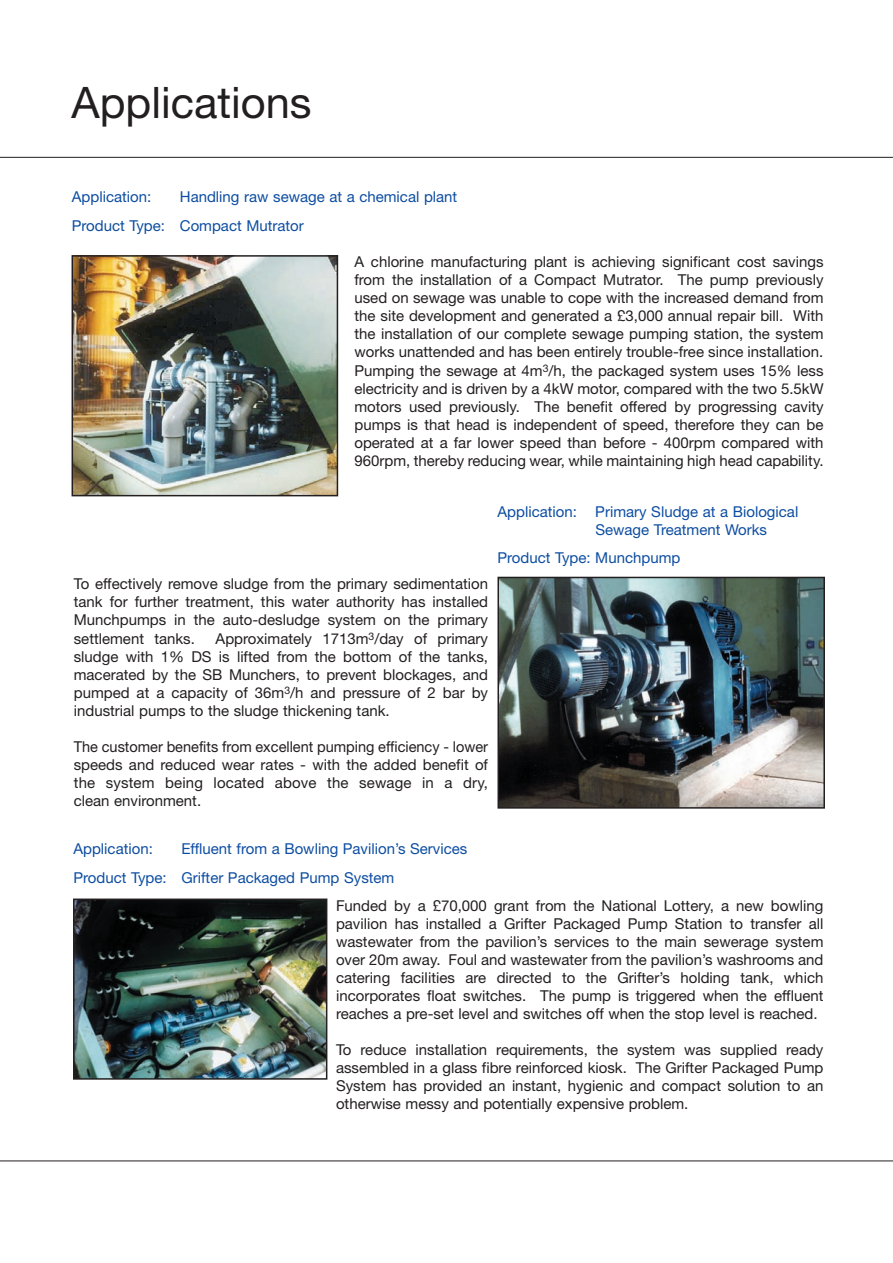
<style>
.page{position:relative;width:893px;height:1263px;background:#fff}
.page>*{position:absolute;margin:0;border:0;box-sizing:border-box;transform-origin:0 0}
.t1{font:43.5px "Helvetica Neue";color:#231f20}
.t2{font:15px/18px "Helvetica Neue";color:#231f20;text-align:justify}
.t3{font:15px/28.7px "Helvetica Neue";color:#0d4da1}
</style>
<div class="page">
<img style="left:75px;top:258px;width:260px;height:235px">
<div style="left:72px;top:255px;width:266px;height:241px;border:2px solid #231f20"></div>
<img style="left:500px;top:580px;width:322px;height:226px">
<div style="left:497px;top:577px;width:328px;height:232px;border:2px solid #231f20"></div>
<img style="left:76px;top:901px;width:248px;height:176px">
<div style="left:73px;top:898px;width:254px;height:182px;border:2px solid #231f20"></div>
<hr style="left:0;top:1160px;width:893px;height:1px;background:#231f20">
<hr style="left:0;top:157px;width:893px;height:1px;background:#231f20">
<h1 class="t1" style="left:72px;top:87px;width:242px">Applications</h1>
<p class="t3" style="left:72px;top:184px;width:81px">Application:</p>
<p class="t3" style="left:72px;top:184px;width:387px;text-indent:108px">Handling raw sewage at a chemical plant<br>Product Type: Compact Mutrator</p>
<p class="t2" style="left:354px;top:254px;width:471px">A chlorine manufacturing plant is achieving significant cost savings from the installation of a Compact Mutrator. The pump previously used on sewage was unable to cope with the increased demand from the site development and generated a £3,000 annual repair bill. With the installation of our complete sewage pumping station, the system works unattended and has been entirely trouble-free since installation.<br>Pumping the sewage at 4m<sup>3</sup>/h, the packaged system uses 15% less electricity and is driven by a 4kW motor, compared with the two 5.5kW motors used previously. The benefit offered by progressing cavity pumps is that head is independent of speed, therefore they can be operated at a far lower speed than before - 400rpm compared with 960rpm, thereby reducing wear, while maintaining high head capability.</p>
<p class="t3" style="left:595px;top:504px;width:205px;line-height:18px;text-indent:-98px">Application: Primary Sludge at a Biological<br>Sewage Treatment Works</p>
<p class="t3" style="left:497px;top:545px;width:184px">Product Type: Munchpump</p>
<p class="t2" style="left:74px;top:576px;width:416px">To effectively remove sludge from the primary sedimentation tank for further treatment, this water authority has installed Munchpumps in the auto-desludge system on the primary settlement tanks.</p>
<p class="t2" style="left:74px;top:631px;width:416px;text-indent:142px">Approximately 1713m<sup>3</sup>/day of primary sludge with 1% DS is lifted from the bottom of the tanks, macerated by the SB Munchers, to prevent blockages, and pumped at a capacity of 36m<sup>3</sup>/h and pressure of 2 bar by industrial pumps to the sludge thickening tank.</p>
<p class="t2" style="left:74px;top:739px;width:416px">The customer benefits from excellent pumping efficiency - lower speeds and reduced wear rates - with the added benefit of the system being located above the sewage in a dry, clean environment.</p>
<p class="t3" style="left:73px;top:836px;width:81px">Application:</p>
<p class="t3" style="left:73px;top:836px;width:395px;text-indent:108px">Effluent from a Bowling Pavilion’s Services<br>Product Type: Grifter Packaged Pump System</p>
<p class="t2" style="left:336px;top:898px;width:489px">Funded by a £70,000 grant from the National Lottery, a new bowling pavilion has installed a Grifter Packaged Pump Station to transfer all wastewater from the pavilion’s services to the main sewerage system over 20m away. Foul and wastewater from the pavilion’s washrooms and catering facilities are directed to the Grifter’s holding tank, which incorporates float switches. The pump is triggered when the effluent reaches a pre-set level and switches off when the stop level is reached.</p>
<p class="t2" style="left:336px;top:1042px;width:489px">To reduce installation requirements, the system was supplied ready assembled in a glass fibre reinforced kiosk. The Grifter Packaged Pump System has provided an instant, hygienic and compact solution to an otherwise messy and potentially expensive problem.</p>
</div>
